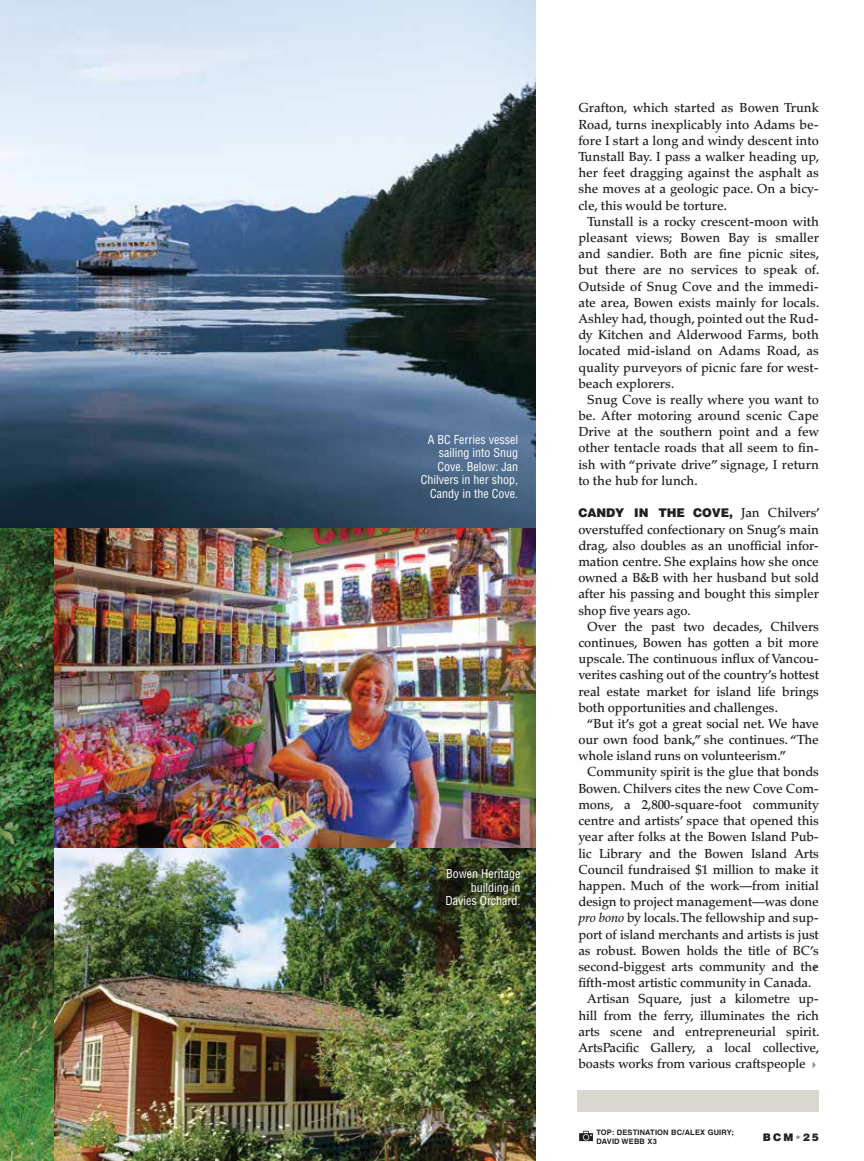
<style>
.page{position:relative;width:864px;height:1161px;background:#fff}
.page>*{position:absolute;margin:0;border:0;box-sizing:border-box;transform-origin:0 0}
.t1{font:500 13.2px/16.2px "Palatino LT Std";letter-spacing:-.01em;color:#231f20;text-align:justify}
.t2{font:condensed 12px/13.5px "Helvetica LT Std";color:#fff;text-align:right}
.t3{font:900 12px "Helvetica LT Std";letter-spacing:-.01em;color:#231f20}
.t4{font:900 10.5px "Helvetica LT Std";color:#231f20}
.t5{font:700 7.5px/9px "Helvetica LT Std";letter-spacing:.025em;color:#231f20}
.s1{font-family:"Palatino LT Std";font-weight:500;font-size:13.2px}
.s2{font-style:italic}
.s3{color:#959480}
</style>
<div class="page">
<svg style="left:814px;top:964px;width:4px;height:6px"></svg>
<div style="left:578px;top:1090px;width:241px;height:22px;background:#d9d7d0"></div>
<svg style="left:813px;top:1062px;width:3px;height:6px"></svg>
<img style="left:54px;top:848px;width:482px;height:313px">
<img style="left:54px;top:528px;width:482px;height:320px">
<img style="left:0;top:528px;width:54px;height:633px">
<img style="left:0;top:0;width:536px;height:528px">
<svg style="left:579px;top:1131px;width:14px;height:10px"></svg>
<div style="left:437px;top:860px;width:92px;height:54px;background:#231f20;opacity:.75"></div>
<p class="t2" style="left:421px;top:433px;width:99px">A BC Ferries vessel sailing into Snug<br>Cove. Below: Jan<br>Chilvers in her shop,<br>Candy in the Cove.</p>
<p class="t2" style="left:445px;top:867px;width:77px">Bowen Heritage building in<br>Davies Orchard.</p>
<p class="t1" style="left:578px;top:100px;width:243px">Grafton, which started as Bowen Trunk Road, turns inexplicably into Adams be&shy;fore I start a long and windy descent into Tunstall Bay. I pass a walker heading up, her feet dragging against the asphalt as she moves at a geologic pace. On a bicy&shy;cle, this would be torture.</p>
<p class="t1" style="left:578px;top:213px;width:243px;text-indent:9px">Tunstall is a rocky crescent-moon with pleasant views; Bowen Bay is smaller and sandier. Both are fine picnic sites, but there are no services to speak of.<br>Outside of Snug Cove and the immedi&shy;ate area, Bowen exists mainly for locals.<br>Ashley had, though, pointed out the Rud&shy;dy Kitchen and Alderwood Farms, both located mid-island on Adams Road, as quality purveyors of picnic fare for west&shy;beach explorers.</p>
<p class="t1" style="left:578px;top:392px;width:242px;text-indent:9px">Snug Cove is really where you want to be. After motoring around scenic Cape Drive at the southern point and a few other tentacle roads that all seem to fin&shy;ish with “private drive” signage, I return to the hub for lunch.</p>
<p class="t3" style="left:578px;top:505px;width:243px">CANDY IN THE COVE, <span class="s1">Jan Chilvers’</span></p>
<p class="t1" style="left:578px;top:521px;width:242px">overstuffed confectionary on Snug’s main drag, also doubles as an unofficial infor&shy;mation centre. She explains how she once owned a B&amp;B with her husband but sold after his passing and bought this simpler shop five years ago.</p>
<p class="t1" style="left:578px;top:618px;width:242px;text-indent:9px">Over the past two decades, Chilvers continues, Bowen has gotten a bit more upscale. The continuous influx of Vancou&shy;verites cashing out of the country’s hottest real estate market for island life brings both opportunities and challenges.</p>
<p class="t1" style="left:578px;top:716px;width:242px;text-indent:9px">“But it’s got a great social net. We have our own food bank,” she continues. “The whole island runs on volunteerism.”</p>
<p class="t1" style="left:587px;top:764px;width:233px">Community spirit is the glue that bonds</p>
<p class="t1" style="left:578px;top:780px;width:242px">Bowen. Chilvers cites the new Cove Com-</p>
<p class="t1" style="left:578px;top:797px;width:242px">mons, a 2,800-square-foot community</p>
<p class="t1" style="left:578px;top:813px;width:242px">centre and artists’ space that opened this</p>
<p class="t1" style="left:578px;top:829px;width:242px">year after folks at the Bowen Island Pub-</p>
<p class="t1" style="left:578px;top:845px;width:242px">lic Library and the Bowen Island Arts</p>
<p class="t1" style="left:578px;top:861px;width:242px">Council fundraised $1 million to make it</p>
<p class="t1" style="left:578px;top:878px;width:242px">happen. Much of the work—from initial</p>
<p class="t1" style="left:578px;top:894px;width:242px">design to project management—was done</p>
<p class="t1" style="left:578px;top:910px;width:242px"><span class="s2">pro bono</span> by locals. The fellowship and sup-</p>
<p class="t1" style="left:578px;top:926px;width:242px">port of island merchants and artists is just</p>
<p class="t1" style="left:578px;top:942px;width:242px">as robust. Bowen holds the title of BC’s</p>
<p class="t1" style="left:578px;top:959px;width:242px">second-biggest arts community and the</p>
<p class="t1" style="left:578px;top:975px;width:235px">fifth-most artistic community in Canada.</p>
<p class="t1" style="left:587px;top:991px;width:233px">Artisan Square, just a kilometre up-</p>
<p class="t1" style="left:578px;top:1007px;width:242px">hill from the ferry, illuminates the rich</p>
<p class="t1" style="left:578px;top:1023px;width:243px">arts scene and entrepreneurial spirit.</p>
<p class="t1" style="left:578px;top:1040px;width:243px">ArtsPacific Gallery, a local collective,</p>
<p class="t1" style="left:578px;top:1056px;width:229px">boasts works from various craftspeople</p>
<p class="t5" style="left:597px;top:1128px;width:139px">TOP: DESTINATION BC/ALEX GUIRY;<br>DAVID WEBB X3</p>
<p class="t4" style="left:763px;top:1131px;width:58px">BCM<span class="s3">•</span>25</p>
</div>
